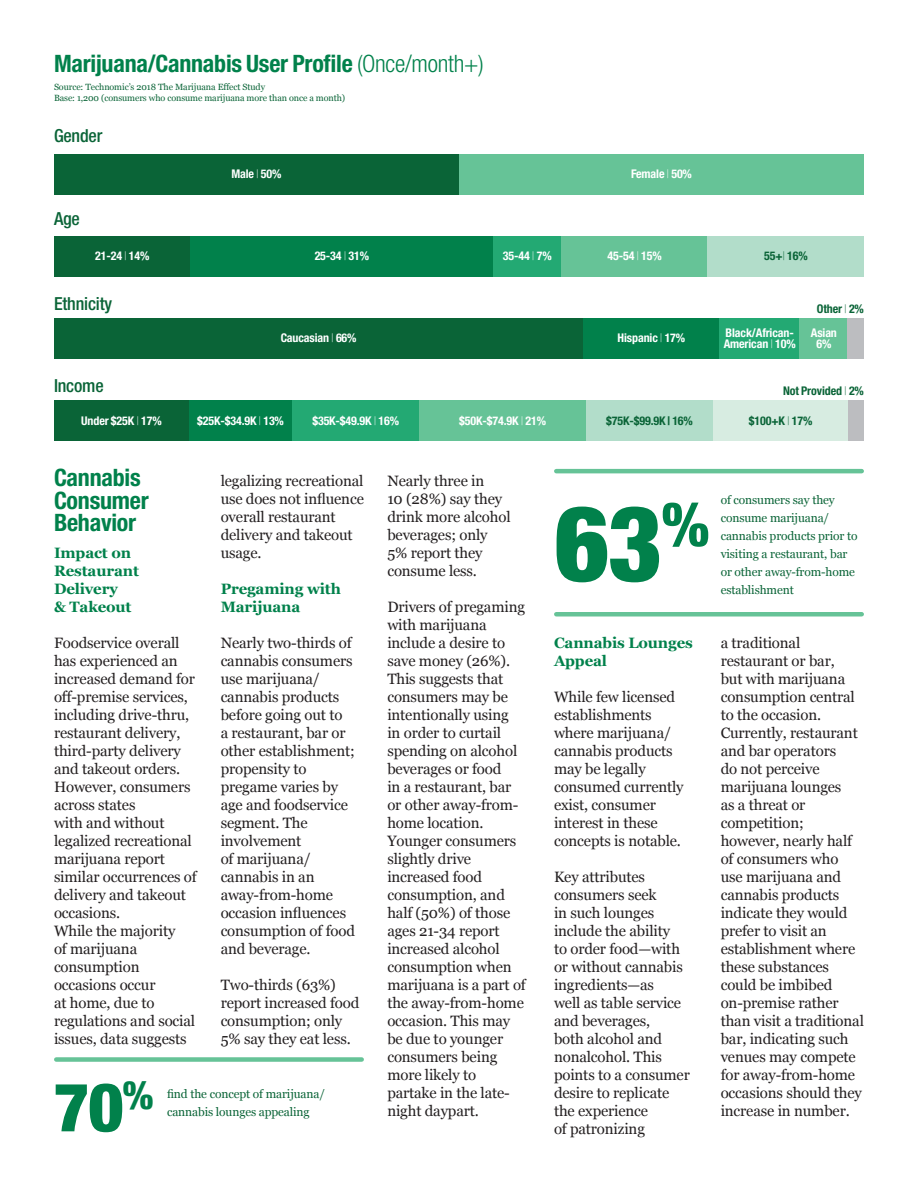
<style>
.page{position:relative;width:918px;height:1188px;background:#fff}
.page>*{position:absolute;margin:0;border:0;box-sizing:border-box;transform-origin:0 0}
.Stat_Number{font:900 condensed 105px "Helvetica Neue LT Std";color:#01814b}
.Stat_Number-2{font:900 condensed 67.5px "Helvetica Neue LT Std";color:#01814b}
.Section_Header{font:700 condensed 24px/22.5px "Helvetica Neue LT Std";letter-spacing:-.01em;color:#01814b}
.Chart_Subheader{font:500 condensed 18px "Helvetica Neue LT Std";letter-spacing:-.01em;color:#0a6437}
.t1{font:15px/18px "Georgia";letter-spacing:-.01em;color:#231f20}
.t2{font:700 15px/18px "Georgia";letter-spacing:-.01em;color:#01814b}
.Chart_Stat_Light{font:700 condensed 12px/10.5px "Helvetica Neue LT Std";letter-spacing:-.01em;color:#fff}
.Stat_Copy{font:12px/18px "Georgia";letter-spacing:-.01em;color:#0a6437}
.Chart_Stat_Dark{font:700 condensed 12px "Helvetica Neue LT Std";letter-spacing:-.01em;color:#0a6437}
.Footnote{font:9px/10.8px "Georgia";letter-spacing:-.01em;color:#0a6437}
.s1{font-weight:300}
.s2{font-weight:100}
</style>
<div class="page">
<div style="left:54px;top:154px;width:405px;height:40px;background:#0a6437"></div>
<div style="left:459px;top:154px;width:405px;height:40px;background:#66c397"></div>
<div style="left:54px;top:236px;width:137px;height:40px;background:#0a6437"></div>
<div style="left:191px;top:236px;width:302px;height:40px;background:#01814b"></div>
<div style="left:493px;top:236px;width:68px;height:40px;background:#23a973"></div>
<div style="left:561px;top:236px;width:147px;height:40px;background:#66c397"></div>
<div style="left:708px;top:236px;width:156px;height:40px;background:#b2ddca"></div>
<div style="left:54px;top:318px;width:529px;height:40px;background:#0a6437"></div>
<div style="left:583px;top:318px;width:137px;height:40px;background:#01814b"></div>
<div style="left:720px;top:318px;width:80px;height:40px;background:#23a973"></div>
<div style="left:800px;top:318px;width:48px;height:40px;background:#66c397"></div>
<div style="left:848px;top:318px;width:16px;height:40px;background:#bcbdc0"></div>
<div style="left:54px;top:400px;width:135px;height:41px;background:#0a6437"></div>
<div style="left:189px;top:400px;width:103px;height:41px;background:#01814b"></div>
<div style="left:292px;top:400px;width:127px;height:41px;background:#23a973"></div>
<div style="left:419px;top:400px;width:167px;height:41px;background:#66c397"></div>
<div style="left:586px;top:400px;width:127px;height:41px;background:#b2ddca"></div>
<div style="left:713px;top:400px;width:135px;height:41px;background:#d7ece1"></div>
<div style="left:848px;top:400px;width:16px;height:41px;background:#bcbdc0"></div>
<hr style="left:556px;top:469px;width:306px;height:4px;background:#66c397">
<hr style="left:556px;top:612px;width:306px;height:4px;background:#66c397">
<div style="left:56px;top:1057px;width:306px;height:5px;background:#66c397"></div>
<p class="Section_Header" style="left:54px;top:52px;width:431px">Marijuana/Cannabis User Profile <span class="s1">(Once/month+)</span></p>
<p class="Footnote" style="left:54px;top:81px;width:293px">Source: Technomic’s 2018 The Marijuana Effect Study<br>Base: 1,200 (consumers who consume marijuana more than once a month)</p>
<p class="Chart_Subheader" style="left:54px;top:125px;width:50px">Gender</p>
<p class="Chart_Subheader" style="left:54px;top:208px;width:27px">Age</p>
<p class="Chart_Stat_Light" style="left:231px;top:169px;width:52px">Male <span class="s2">|</span> 50%</p>
<p class="Chart_Stat_Light" style="left:631px;top:169px;width:62px">Female <span class="s2">|</span> 50%</p>
<p class="Chart_Stat_Light" style="left:95px;top:251px;width:56px">21-24 <span class="s2">|</span> 14%</p>
<p class="Chart_Stat_Light" style="left:315px;top:251px;width:56px">25-34 <span class="s2">|</span> 31%</p>
<p class="Chart_Stat_Light" style="left:503px;top:251px;width:50px">35-44 <span class="s2">|</span> 7%</p>
<p class="Chart_Stat_Light" style="left:607px;top:251px;width:56px">45-54 <span class="s2">|</span> 15%</p>
<p class="Chart_Stat_Dark" style="left:764px;top:249px;width:45px">55+<span class="s2">|</span> 16%</p>
<p class="Chart_Subheader" style="left:54px;top:293px;width:60px">Ethnicity</p>
<p class="Chart_Stat_Dark" style="left:817px;top:301px;width:49px">Other <span class="s2">|</span> 2%</p>
<p class="Chart_Subheader" style="left:54px;top:375px;width:51px">Income</p>
<p class="Chart_Stat_Light" style="left:281px;top:333px;width:77px">Caucasian <span class="s2">|</span> 66%</p>
<p class="Chart_Stat_Light" style="left:618px;top:333px;width:69px">Hispanic <span class="s2">|</span> 17%</p>
<p class="Chart_Stat_Light" style="left:724px;top:328px;width:74px">Black/African-<br>American <span class="s2">|</span> 10%</p>
<p class="Chart_Stat_Light" style="left:811px;top:328px;width:28px;text-align:center">Asian<br>6%</p>
<p class="Chart_Stat_Dark" style="left:783px;top:383px;width:82px">Not Provided <span class="s2">|</span> 2%</p>
<p class="Chart_Stat_Light" style="left:81px;top:415px;width:82px">Under $25K <span class="s2">|</span> 17%</p>
<p class="Chart_Stat_Light" style="left:197px;top:415px;width:88px">$25K-$34.9K <span class="s2">|</span> 13%</p>
<p class="Chart_Stat_Light" style="left:312px;top:415px;width:88px">$35K-$49.9K <span class="s2">|</span> 16%</p>
<p class="Chart_Stat_Light" style="left:459px;top:415px;width:88px">$50K-$74.9K <span class="s2">|</span> 21%</p>
<p class="Chart_Stat_Dark" style="left:606px;top:413px;width:88px">$75K-$99.9K | 16%</p>
<p class="Chart_Stat_Dark" style="left:749px;top:413px;width:65px">$100+K <span class="s2">|</span> 17%</p>
<p class="Section_Header" style="left:54px;top:466px;width:96px">Cannabis<br>Consumer<br>Behavior</p>
<p class="t2" style="left:54px;top:543px;width:86px">Impact on<br>Restaurant<br>Delivery<br>&amp; Takeout</p>
<p class="t1" style="left:54px;top:633px;width:144px">Foodservice overall has experienced an increased demand for off-premise services, including drive-thru, restaurant delivery, third-party delivery and takeout orders.<br>However, consumers across states<br>with and without legalized recreational marijuana report similar occurrences of delivery and takeout occasions.</p>
<p class="t1" style="left:54px;top:921px;width:143px">While the majority<br>of marijuana consumption occasions occur<br>at home, due to regulations and social issues, data suggests</p>
<p class="t1" style="left:221px;top:471px;width:145px">legalizing recreational use does not influence overall restaurant delivery and takeout usage.</p>
<p class="t2" style="left:221px;top:579px;width:122px">Pregaming with<br>Marijuana</p>
<p class="t1" style="left:221px;top:633px;width:136px">Nearly two-thirds of cannabis consumers use marijuana/ cannabis products before going out to<br>a restaurant, bar or other establishment; propensity to pregame varies by age and foodservice segment. The involvement<br>of marijuana/ cannabis in an away-from-home occasion influences consumption of food and beverage.</p>
<p class="t1" style="left:221px;top:975px;width:140px">Two-thirds (63%) report increased food consumption; only<br>5% say they eat less.</p>
<p class="Stat_Number-2" style="left:54px;top:1066px;width:101px">70<sup>%</sup></p>
<p class="Stat_Copy" style="left:167px;top:1084px;width:159px">find the concept of marijuana/ cannabis lounges appealing</p>
<p class="t1" style="left:387px;top:471px;width:125px">Nearly three in<br>10 (28%) say they drink more alcohol beverages; only<br>5% report they consume less.</p>
<p class="t1" style="left:387px;top:597px;width:139px">Drivers of pregaming with marijuana include a desire to save money (26%).<br>This suggests that consumers may be intentionally using in order to curtail spending on alcohol beverages or food<br>in a restaurant, bar or other away-from&shy;home location.</p>
<p class="t1" style="left:387px;top:831px;width:140px">Younger consumers slightly drive increased food consumption, and half (50%) of those ages 21-34 report increased alcohol consumption when marijuana is a part of the away-from-home occasion. This may be due to younger consumers being more likely to partake in the late&shy;night daypart.</p>
<p class="Stat_Number" style="left:555px;top:479px;width:156px">63<sup>%</sup></p>
<p class="Stat_Copy" style="left:721px;top:490px;width:138px">of consumers say they consume marijuana/ cannabis products prior to visiting a restaurant, bar or other away-from-home establishment</p>
<p class="t2" style="left:554px;top:633px;width:140px">Cannabis Lounges<br>Appeal</p>
<p class="t1" style="left:554px;top:687px;width:131px">While few licensed establishments where marijuana/ cannabis products may be legally consumed currently exist, consumer interest in these concepts is notable.</p>
<p class="t1" style="left:554px;top:867px;width:137px">Key attributes consumers seek<br>in such lounges include the ability<br>to order food—with or without cannabis ingredients—as<br>well as table service and beverages,<br>both alcohol and nonalcohol. This points to a consumer desire to replicate the experience<br>of patronizing</p>
<p class="t1" style="left:721px;top:633px;width:136px">a traditional restaurant or bar, but with marijuana consumption central to the occasion.</p>
<p class="t1" style="left:721px;top:723px;width:145px">Currently, restaurant and bar operators<br>do not perceive marijuana lounges<br>as a threat or competition; however, nearly half of consumers who use marijuana and cannabis products indicate they would prefer to visit an establishment where these substances could be imbibed on-premise rather than visit a traditional bar, indicating such venues may compete for away-from-home occasions should they increase in number.</p>
</div>
